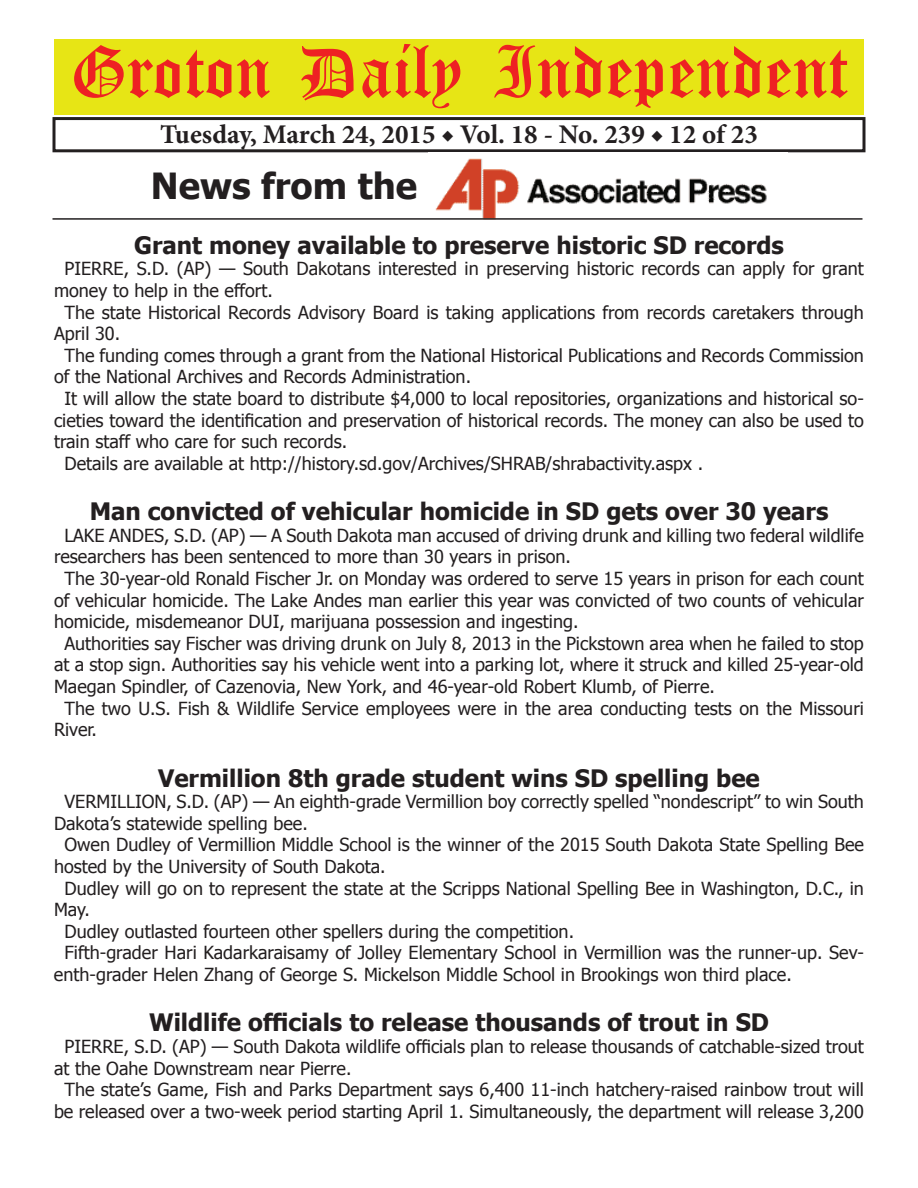
<style>
.page{position:relative;width:918px;height:1188px;background:#fff}
.page>*{position:absolute;margin:0;border:0;box-sizing:border-box;transform-origin:0 0}
.t1{font:54px "Old English Five";color:#ee2123}
.t2{font:700 36px "Tahoma";color:#231f20}
.t3{font:700 27px "Minion Pro";color:#231f20}
.t4{font:700 24px "Tahoma";color:#231f20}
.t5{font:18px "Tahoma";color:#231f20}
</style>
<div class="page">
<div style="left:52px;top:117px;width:814px;height:35px;border:3px solid #231f20"></div>
<div style="left:54px;top:40px;width:810px;height:75px;background:#e7e515"></div>
<img style="left:435px;top:158px;width:332px;height:60px">
<hr style="left:52px;top:218px;width:810px;height:2px;background:#231f20">
<h1 class="t1" style="left:70px;top:47px;width:779px">Groton Daily Independent</h1>
<h3 class="t3" style="left:160px;top:116px;width:599px">Tuesday, March 24, 2015 ◆ Vol. 18 - No. 239 ◆ 12 of 23</h3>
<h2 class="t2" style="left:151px;top:161px;width:268px">News from the</h2>
<h3 class="t4" style="left:134px;top:228px;width:651px">Grant money available to preserve historic SD records</h3>
<p class="t5" style="left:64px;top:257px;width:801px">PIERRE, S.D. (AP) — South Dakotans interested in preserving historic records can apply for grant</p>
<p class="t5" style="left:54px;top:278px;width:220px">money to help in the effort.</p>
<p class="t5" style="left:64px;top:300px;width:801px">The state Historical Records Advisory Board is taking applications from records caretakers through</p>
<p class="t5" style="left:54px;top:322px;width:68px">April 30.</p>
<p class="t5" style="left:64px;top:343px;width:801px">The funding comes through a grant from the National Historical Publications and Records Commission</p>
<p class="t5" style="left:54px;top:365px;width:419px">of the National Archives and Records Administration.</p>
<p class="t5" style="left:64px;top:386px;width:801px">It will allow the state board to distribute $4,000 to local repositories, organizations and historical so-</p>
<p class="t5" style="left:54px;top:408px;width:811px">cieties toward the identification and preservation of historical records. The money can also be used to</p>
<p class="t5" style="left:54px;top:430px;width:295px">train staff who care for such records.</p>
<p class="t5" style="left:64px;top:451px;width:640px">Details are available at http://history.sd.gov/Archives/SHRAB/shrabactivity.aspx .</p>
<h3 class="t4" style="left:90px;top:495px;width:740px">Man convicted of vehicular homicide in SD gets over 30 years</h3>
<p class="t5" style="left:64px;top:523px;width:801px">LAKE ANDES, S.D. (AP) — A South Dakota man accused of driving drunk and killing two federal wildlife</p>
<p class="t5" style="left:54px;top:545px;width:519px">researchers has been sentenced to more than 30 years in prison.</p>
<p class="t5" style="left:64px;top:566px;width:801px">The 30-year-old Ronald Fischer Jr. on Monday was ordered to serve 15 years in prison for each count</p>
<p class="t5" style="left:54px;top:588px;width:811px">of vehicular homicide. The Lake Andes man earlier this year was convicted of two counts of vehicular</p>
<p class="t5" style="left:54px;top:610px;width:526px">homicide, misdemeanor DUI, marijuana possession and ingesting.</p>
<p class="t5" style="left:64px;top:631px;width:801px">Authorities say Fischer was driving drunk on July 8, 2013 in the Pickstown area when he failed to stop</p>
<p class="t5" style="left:54px;top:653px;width:811px">at a stop sign. Authorities say his vehicle went into a parking lot, where it struck and killed 25-year-old</p>
<p class="t5" style="left:54px;top:674px;width:662px">Maegan Spindler, of Cazenovia, New York, and 46-year-old Robert Klumb, of Pierre.</p>
<p class="t5" style="left:64px;top:696px;width:801px">The two U.S. Fish &amp; Wildlife Service employees were in the area conducting tests on the Missouri</p>
<p class="t5" style="left:54px;top:718px;width:45px">River.</p>
<h3 class="t4" style="left:158px;top:761px;width:603px">Vermillion 8th grade student wins SD spelling bee</h3>
<p class="t5" style="left:64px;top:790px;width:801px">VERMILLION, S.D. (AP) — An eighth-grade Vermillion boy correctly spelled “nondescript” to win South</p>
<p class="t5" style="left:54px;top:811px;width:255px">Dakota’s statewide spelling bee.</p>
<p class="t5" style="left:64px;top:833px;width:801px">Owen Dudley of Vermillion Middle School is the winner of the 2015 South Dakota State Spelling Bee</p>
<p class="t5" style="left:54px;top:854px;width:333px">hosted by the University of South Dakota.</p>
<p class="t5" style="left:64px;top:876px;width:801px">Dudley will go on to represent the state at the Scripps National Spelling Bee in Washington, D.C., in</p>
<p class="t5" style="left:54px;top:898px;width:38px">May.</p>
<p class="t5" style="left:64px;top:919px;width:511px">Dudley outlasted fourteen other spellers during the competition.</p>
<p class="t5" style="left:64px;top:941px;width:801px">Fifth-grader Hari Kadarkaraisamy of Jolley Elementary School in Vermillion was the runner-up. Sev-</p>
<p class="t5" style="left:54px;top:962px;width:739px">enth-grader Helen Zhang of George S. Mickelson Middle School in Brookings won third place.</p>
<h3 class="t4" style="left:149px;top:1006px;width:622px">Wildlife officials to release thousands of trout in SD</h3>
<p class="t5" style="left:64px;top:1034px;width:801px">PIERRE, S.D. (AP) — South Dakota wildlife officials plan to release thousands of catchable-sized trout</p>
<p class="t5" style="left:54px;top:1056px;width:299px">at the Oahe Downstream near Pierre.</p>
<p class="t5" style="left:64px;top:1078px;width:801px">The state’s Game, Fish and Parks Department says 6,400 11-inch hatchery-raised rainbow trout will</p>
<p class="t5" style="left:54px;top:1099px;width:811px">be released over a two-week period starting April 1. Simultaneously, the department will release 3,200</p>
</div>
